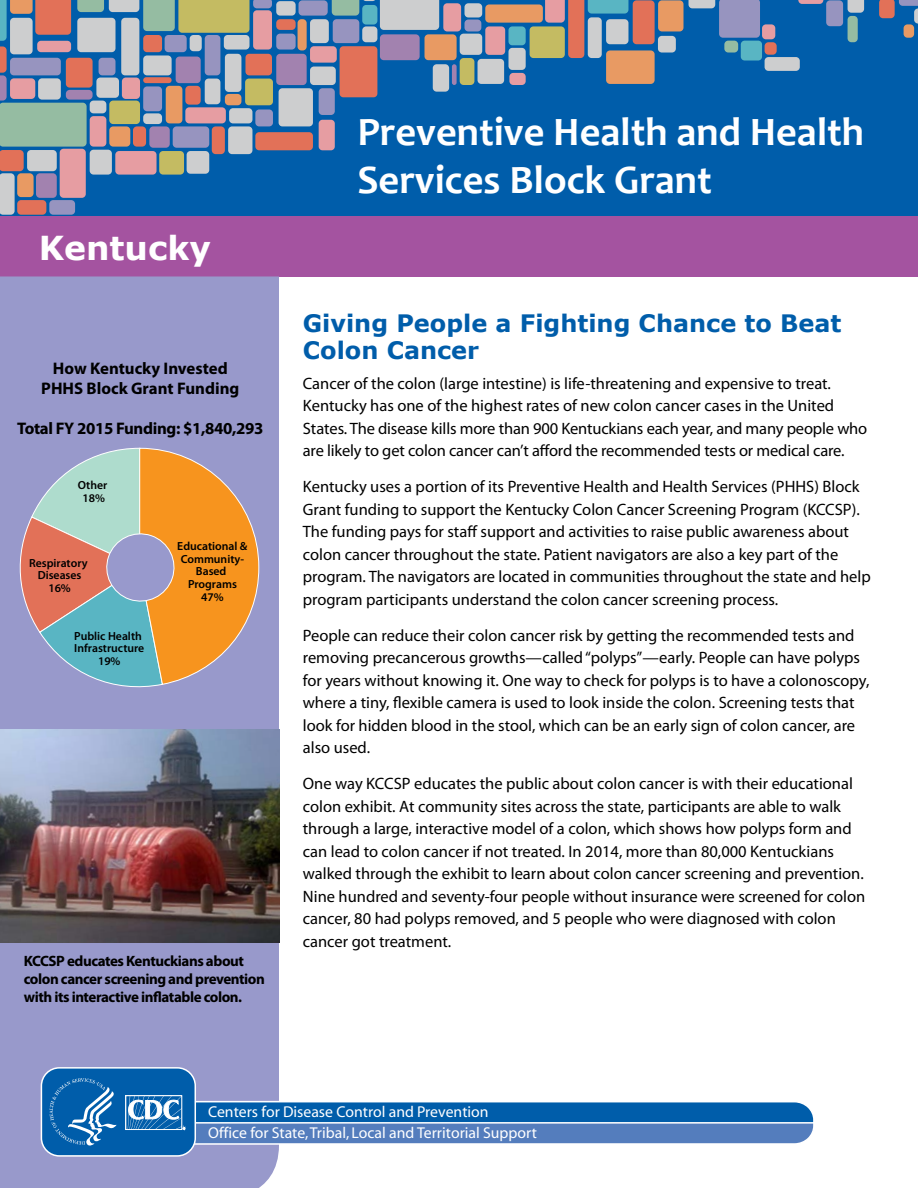
<style>
.page{position:relative;width:918px;height:1188px;background:#fff}
.page>*{position:absolute;margin:0;border:0;box-sizing:border-box;transform-origin:0 0}
.t1{font:700 40.5px/48.6px "Candara";color:#fff}
.header_state{font:700 33px "Verdana";color:#fff}
.t2{font:700 24px/27px "Verdana";color:#005daa}
.t3{font:700 16.8px/20.1px "Myriad Pro";color:#000;text-align:center}
.t4{font:700 16.8px "Myriad Pro";letter-spacing:-.02em;color:#000}
.t5{font:16.5px/22.5px "Myriad Pro";color:#000}
.t6{font:15.75px/21px "Myriad";color:#fff}
.t7{font:700 15px/18px "Myriad Pro";letter-spacing:-.03em;color:#000}
.t8{font:600 11.7px/12.6px "Myriad Pro";color:#000;text-align:center}
</style>
<div class="page">
<div style="left:0;top:207px;width:918px;height:69px;background:#a453a0"></div>
<div style="left:0;top:276px;width:279px;height:912px;background:#9899cb"></div>
<div style="left:0;top:0;width:918px;height:216px;background:#005daa"></div>
<div style="left:509px;top:26px;width:17px;height:19px;background:#59b5c3;border-radius:4px"></div>
<div style="left:741px;top:41px;width:21px;height:20px;background:#59b5c3;border-radius:4px"></div>
<div style="left:530px;top:26px;width:35px;height:32px;background:#c4bb62;border-radius:4px"></div>
<div style="left:245px;top:79px;width:28px;height:26px;background:#c4bb62;border-radius:4px"></div>
<div style="left:460px;top:58px;width:14px;height:27px;background:#c4bb62;border-radius:4px"></div>
<div style="left:276px;top:19px;width:20px;height:11px;background:#e27158;border-radius:4px"></div>
<div style="left:340px;top:46px;width:37px;height:51px;background:#e27158;border-radius:4px"></div>
<div style="left:255px;top:132px;width:58px;height:18px;background:#e27158;border-radius:4px"></div>
<div style="left:633px;top:0;width:22px;height:44px;background:#e27158;border-radius:4px"></div>
<div style="left:765px;top:42px;width:12px;height:13px;background:#e27158;border-radius:4px"></div>
<svg style="left:848px;top:0;width:16px;height:13px"></svg>
<div style="left:276px;top:1px;width:20px;height:15px;background:#cdcecf;border-radius:4px"></div>
<div style="left:509px;top:48px;width:17px;height:22px;background:#cdcecf;border-radius:4px"></div>
<div style="left:478px;top:59px;width:26px;height:25px;background:#cdcecf;border-radius:4px"></div>
<div style="left:279px;top:88px;width:34px;height:38px;background:#cdcecf;border-radius:4px"></div>
<div style="left:310px;top:67px;width:26px;height:18px;background:#cdcecf;border-radius:4px"></div>
<div style="left:310px;top:19px;width:19px;height:24px;background:#cdcecf;border-radius:4px"></div>
<div style="left:362px;top:26px;width:15px;height:16px;background:#cdcecf;border-radius:4px"></div>
<div style="left:460px;top:34px;width:22px;height:21px;background:#cdcecf;border-radius:4px"></div>
<div style="left:433px;top:64px;width:16px;height:28px;background:#cdcecf;border-radius:4px"></div>
<div style="left:465px;top:3px;width:17px;height:14px;background:#cdcecf;border-radius:4px"></div>
<div style="left:765px;top:57px;width:35px;height:14px;background:#cdcecf;border-radius:4px"></div>
<div style="left:658px;top:36px;width:18px;height:17px;background:#cdcecf;border-radius:4px"></div>
<div style="left:276px;top:54px;width:31px;height:31px;background:#a282af;border-radius:4px"></div>
<div style="left:380px;top:34px;width:40px;height:26px;background:#a282af;border-radius:4px"></div>
<div style="left:452px;top:64px;width:5px;height:21px;background:#a282af;border-radius:2px"></div>
<svg style="left:879px;top:0;width:39px;height:24px"></svg>
<div style="left:276px;top:34px;width:20px;height:16px;background:#9794bf;border-radius:4px"></div>
<div style="left:319px;top:88px;width:16px;height:27px;background:#9794bf;border-radius:4px"></div>
<svg style="left:255px;top:109px;width:18px;height:17px"></svg>
<div style="left:333px;top:19px;width:26px;height:24px;background:#9794bf;border-radius:4px"></div>
<div style="left:299px;top:0;width:29px;height:16px;background:#9794bf;border-radius:4px"></div>
<div style="left:465px;top:20px;width:16px;height:11px;background:#9794bf;border-radius:4px"></div>
<svg style="left:689px;top:0;width:71px;height:38px"></svg>
<div style="left:826px;top:0;width:17px;height:26px;background:#9794bf;border-radius:4px"></div>
<div style="left:485px;top:4px;width:58px;height:19px;background:#e89a63;border-radius:4px"></div>
<div style="left:298px;top:19px;width:9px;height:31px;background:#e89a63;border-radius:4px"></div>
<div style="left:425px;top:34px;width:32px;height:26px;background:#e89a63;border-radius:4px"></div>
<div style="left:658px;top:0;width:26px;height:31px;background:#e89a63;border-radius:4px"></div>
<div style="left:606px;top:50px;width:49px;height:34px;background:#e89a63;border-radius:4px"></div>
<div style="left:904px;top:24px;width:10px;height:14px;background:#e89a63;border-radius:4px"></div>
<svg style="left:332px;top:0;width:107px;height:30px"></svg>
<svg style="left:0;top:0;width:272px;height:215px"></svg>
<div style="left:724px;top:41px;width:14px;height:12px;background:#95bca2;border-radius:4px"></div>
<div style="left:848px;top:16px;width:10px;height:26px;background:#95bca2;border-radius:4px"></div>
<svg style="left:798px;top:0;width:25px;height:4px"></svg>
<div style="left:37px;top:41px;width:34px;height:11px;background:#e69da2;border-radius:4px"></div>
<div style="left:253px;top:10px;width:19px;height:40px;background:#e69da2;border-radius:4px"></div>
<div style="left:485px;top:26px;width:20px;height:29px;background:#e69da2;border-radius:4px"></div>
<div style="left:509px;top:73px;width:17px;height:12px;background:#e69da2;border-radius:4px"></div>
<div style="left:319px;top:120px;width:16px;height:30px;background:#e69da2;border-radius:4px"></div>
<div style="left:310px;top:46px;width:27px;height:17px;background:#e69da2;border-radius:4px"></div>
<div style="left:443px;top:3px;width:18px;height:28px;background:#e69da2;border-radius:4px"></div>
<svg style="left:545px;top:0;width:83px;height:58px"></svg>
<div style="left:115px;top:151px;width:42px;height:24px;background:#e69da2;border-radius:4px"></div>
<div style="left:185px;top:107px;width:41px;height:16px;background:#e69da2;border-radius:4px"></div>
<div style="left:122px;top:78px;width:18px;height:21px;background:#e69da2;border-radius:4px"></div>
<div style="left:90px;top:116px;width:16px;height:31px;background:#e69da2;border-radius:4px"></div>
<div style="left:10px;top:78px;width:25px;height:21px;background:#e69da2;border-radius:4px"></div>
<div style="left:60px;top:149px;width:26px;height:49px;background:#e69da2;border-radius:4px"></div>
<div style="left:762px;top:24px;width:13px;height:15px;background:#e69da2;border-radius:4px"></div>
<svg style="left:17px;top:447px;width:243px;height:240px;background:#bba186"></svg>
<img style="left:0;top:729px;width:279px;height:213px">
<div style="left:41px;top:1068px;width:154px;height:88px;background:#005daa;border-radius:18px"></div>
<div style="left:41px;top:1067px;width:155px;height:90px;border:2px solid #fff;border-radius:18px"></div>
<svg style="left:49px;top:1078px;width:68px;height:68px"></svg>
<div style="left:125px;top:1095px;width:57px;height:35px;background:#eff4f9"></div>
<svg style="left:126px;top:1096px;width:2px;height:34px"></svg>
<svg style="left:128px;top:1096px;width:686px;height:49px"></svg>
<h1 class="header_state" style="left:39px;top:224px;width:174px">Kentucky</h1>
<p class="t3" style="left:41px;top:357px;width:200px">How Kentucky Invested<br>PHHS Block Grant Funding</p>
<p class="t4" style="left:17px;top:418px;width:248px">Total FY 2015 Funding: $1,840,293</p>
<p class="t8" style="left:78px;top:479px;width:31px">Other<br>18%</p>
<p class="t8" style="left:29px;top:556px;width:60px">Respiratory<br>Diseases<br>16%</p>
<p class="t8" style="left:74px;top:629px;width:72px">Public Health<br>Infrastructure<br>19%</p>
<p class="t8" style="left:177px;top:540px;width:72px">Educational &amp;<br>Community-<br>Based<br>Programs<br>47%</p>
<p class="t7" style="left:24px;top:951px;width:243px">KCCSP educates Kentuckians about colon cancer screening and prevention with its interactive inflatable colon.</p>
<p class="t1" style="left:357px;top:107px;width:508px">Preventive Health and Health<br>Services Block Grant</p>
<p class="t2" style="left:303px;top:310px;width:540px">Giving People a Fighting Chance to Beat<br>Colon Cancer</p>
<p class="t5" style="left:303px;top:372px;width:566px">Cancer of the colon (large intestine) is life-threatening and expensive to treat.<br>Kentucky has one of the highest rates of new colon cancer cases in the United States. The disease kills more than 900 Kentuckians each year, and many people who are likely to get colon cancer can’t afford the recommended tests or medical care.</p>
<p class="t5" style="left:303px;top:475px;width:570px">Kentucky uses a portion of its Preventive Health and Health Services (PHHS) Block Grant funding to support the Kentucky Colon Cancer Screening Program (KCCSP).<br>The funding pays for staff support and activities to raise public awareness about colon cancer throughout the state. Patient navigators are also a key part of the program. The navigators are located in communities throughout the state and help program participants understand the colon cancer screening process.</p>
<p class="t5" style="left:303px;top:624px;width:568px">People can reduce their colon cancer risk by getting the recommended tests and removing precancerous growths—called “polyps”—early. People can have polyps for years without knowing it. One way to check for polyps is to have a colonoscopy, where a tiny, flexible camera is used to look inside the colon. Screening tests that look for hidden blood in the stool, which can be an early sign of colon cancer, are also used.</p>
<p class="t5" style="left:303px;top:772px;width:564px">One way KCCSP educates the public about colon cancer is with their educational colon exhibit. At community sites across the state, participants are able to walk through a large, interactive model of a colon, which shows how polyps form and can lead to colon cancer if not treated. In 2014, more than 80,000 Kentuckians walked through the exhibit to learn about colon cancer screening and prevention.<br>Nine hundred and seventy-four people without insurance were screened for colon cancer, 80 had polyps removed, and 5 people who were diagnosed with colon cancer got treatment.</p>
<p class="t6" style="left:208px;top:1102px;width:330px">Centers for Disease Control and Prevention<br>Office for State, Tribal, Local and Territorial Support</p>
</div>
